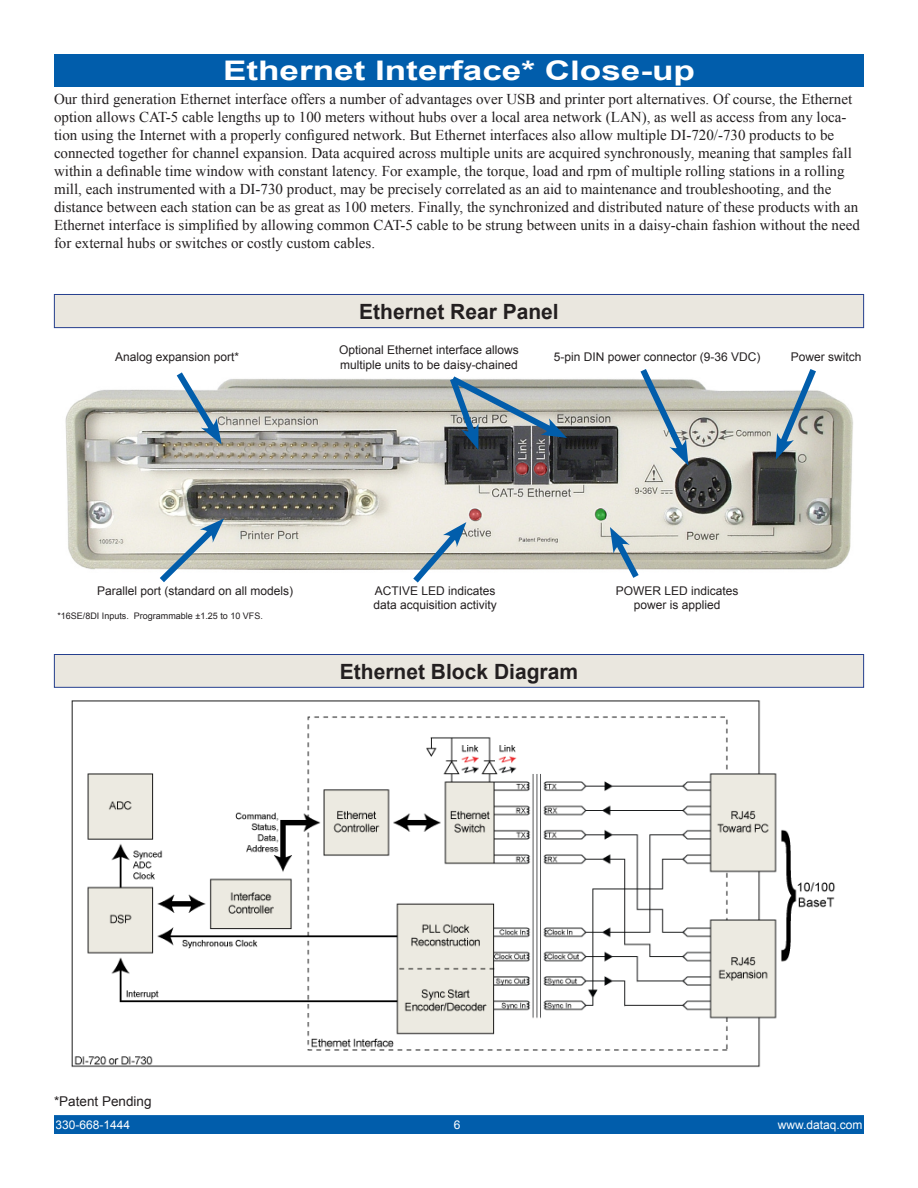
<style>
.page{position:relative;width:918px;height:1188px;background:#fff}
.page>*{position:absolute;margin:0;border:0;box-sizing:border-box;transform-origin:0 0}
.t1{font:700 27px "Arial";color:#fff;scale:1.3 1}
.t2{font:700 21px "Arial";color:#231f20}
.t3{font:15px/18px "Times New Roman";color:#231f20}
.t4{font:13.5px "Arial";color:#231f20}
.t5{font:12px/14.4px "Arial";color:#231f20}
.t6{font:12px "Arial";color:#fff}
.t7{font:9px "Arial";color:#231f20}
</style>
<div class="page">
<img style="left:71px;top:700px;width:764px;height:368px">
<div style="left:55px;top:1116px;width:808px;height:17px;background:#015dab"></div>
<div style="left:54px;top:1115px;width:810px;height:19px;border:2px solid #015dab"></div>
<div style="left:54px;top:655px;width:810px;height:32px;background:#eae7df"></div>
<div style="left:54px;top:654px;width:810px;height:34px;border:1px solid #253f8e"></div>
<div style="left:54px;top:54px;width:810px;height:32px;background:#015dab"></div>
<img style="left:65px;top:379px;width:788px;height:191px">
<svg style="left:171px;top:372px;width:51px;height:72px"></svg>
<svg style="left:635px;top:369px;width:55px;height:97px;background:#bbc5c7"></svg>
<svg style="left:774px;top:369px;width:47px;height:91px"></svg>
<svg style="left:407px;top:522px;width:59px;height:61px"></svg>
<svg style="left:609px;top:527px;width:35px;height:51px;background:#aabcc4"></svg>
<svg style="left:153px;top:518px;width:71px;height:65px"></svg>
<svg style="left:445px;top:376px;width:122px;height:74px;background:#849097"></svg>
<div style="left:54px;top:294px;width:810px;height:34px;background:#eae7df"></div>
<div style="left:54px;top:294px;width:810px;height:34px;border:1px solid #253f8e"></div>
<h1 class="t1" style="left:223px;top:53px;width:365px">Ethernet Interface* Close-up</h1>
<p class="t3" style="left:54px;top:89px;width:807px">Our third generation Ethernet interface offers a number of advantages over USB and printer port alternatives. Of course, the Ethernet option allows CAT-5 cable lengths up to 100 meters without hubs over a local area network (LAN), as well as access from any loca&shy;tion using the Internet with a properly configured network. But Ethernet interfaces also allow multiple DI-720/-730 products to be connected together for channel expansion. Data acquired across multiple units are acquired synchronously, meaning that samples fall within a definable time window with constant latency. For example, the torque, load and rpm of multiple rolling stations in a rolling mill, each instrumented with a DI-730 product, may be precisely correlated as an aid to maintenance and troubleshooting, and the distance between each station can be as great as 100 meters. Finally, the synchronized and distributed nature of these products with an Ethernet interface is simplified by allowing common CAT-5 cable to be strung between units in a daisy-chain fashion without the need for external hubs or switches or costly custom cables.</p>
<h2 class="t2" style="left:359px;top:297px;width:201px">Ethernet Rear Panel</h2>
<p class="t5" style="left:339px;top:343px;width:181px">Optional Ethernet interface allows multiple units to be daisy-chained</p>
<p class="t5" style="left:115px;top:350px;width:126px">Analog expansion port*</p>
<p class="t5" style="left:554px;top:350px;width:208px">5-pin DIN power connector (9-36 VDC)</p>
<p class="t5" style="left:791px;top:350px;width:72px">Power switch</p>
<p class="t5" style="left:97px;top:583px;width:198px">Parallel port (standard on all models)</p>
<p class="t5" style="left:374px;top:584px;width:125px">ACTIVE LED indicates data acquisition activity</p>
<p class="t5" style="left:616px;top:584px;width:124px;text-align:center">POWER LED indicates power is applied</p>
<p class="t7" style="left:57px;top:610px;width:207px">*16SE/8DI Inputs. Programmable ±1.25 to 10 VFS.</p>
<p class="t4" style="left:54px;top:1092px;width:99px">*Patent Pending</p>
<h2 class="t2" style="left:340px;top:657px;width:240px">Ethernet Block Diagram</h2>
<p class="t6" style="left:56px;top:1117px;width:76px">330-668-1444</p>
<p class="t6" style="left:454px;top:1117px;width:8px">6</p>
<p class="t6" style="left:778px;top:1117px;width:86px">www.dataq.com</p>
</div>
